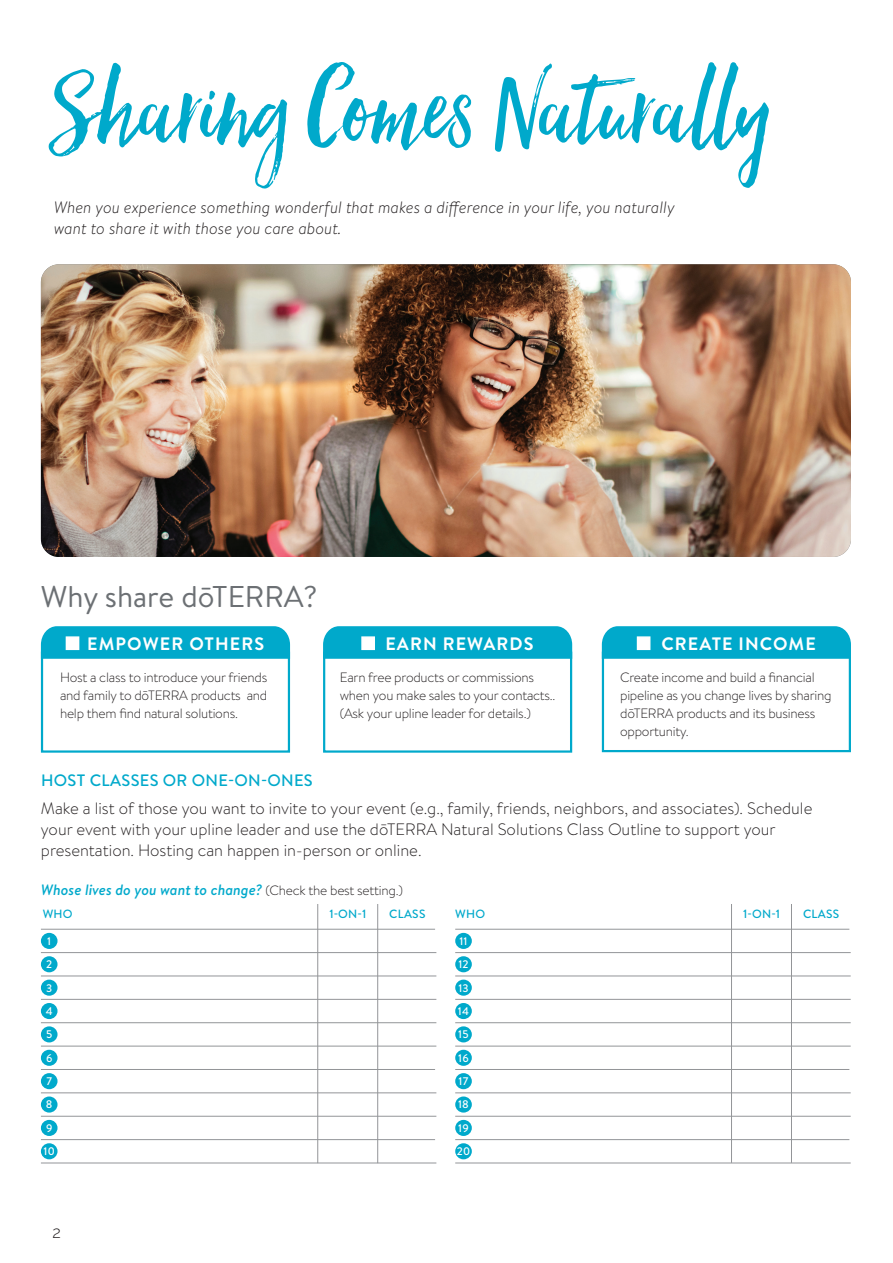
<style>
.page{position:relative;width:893px;height:1263px;background:#fff}
.page>*{position:absolute;margin:0;border:0;box-sizing:border-box;transform-origin:0 0}
.t1{font:129.3px "Hello Beautiful";color:#00a9cb}
.t2{font:30px "Brandon Text";color:#6c7074}
.t3{font:700 18px "Brandon Text";letter-spacing:.06em;color:#fff}
.Body_Copy__10pt___14pt{font:300 16.5px/21px "Brandon Text";color:#231f20}
.Body_Copy__10pt___14pt-2{font:italic 300 16.5px/21px "Brandon Text";color:#231f20}
.Subhead{font:500 16.5px "Brandon Text";letter-spacing:.02em;color:#00a9cb}
.t4{font:300 16.5px "Raleway";color:#231f20}
.Body_Copy__10pt___14pt-3{font:italic 500 15px "Brandon Text";color:#00a9cb}
.Body_Copy__10pt___14pt-4{font:300 13.5px/18px "Brandon Text";letter-spacing:-.02em;color:#231f20}
.Subhead-2{font:500 12px "Brandon Text";letter-spacing:.02em;color:#00a9cb}
.Main_Subhead{font:500 10.95px "Brandon Text";letter-spacing:.025em;color:#fff}
.s1{font-weight:300;font-style:normal;font-size:13.5px;color:#231f20}
</style>
<div class="page">
<img style="left:41px;top:264px;width:810px;height:293px">
<hr style="left:41px;top:929px;width:394px;height:1px;background:#939598">
<hr style="left:455px;top:929px;width:394px;height:1px;background:#939598">
<hr style="left:41px;top:1069px;width:394px;height:1px;background:#939598">
<hr style="left:41px;top:1139px;width:394px;height:1px;background:#939598">
<hr style="left:455px;top:1139px;width:394px;height:1px;background:#939598">
<hr style="left:455px;top:1069px;width:394px;height:1px;background:#939598">
<hr style="left:41px;top:1022px;width:395px;height:1px;background:#939598">
<hr style="left:455px;top:1022px;width:396px;height:1px;background:#939598">
<hr style="left:41px;top:952px;width:395px;height:1px;background:#939598">
<hr style="left:455px;top:952px;width:396px;height:1px;background:#939598">
<hr style="left:41px;top:1092px;width:395px;height:1px;background:#939598">
<hr style="left:41px;top:1163px;width:395px;height:1px;background:#939598">
<hr style="left:455px;top:1163px;width:396px;height:1px;background:#939598">
<hr style="left:455px;top:1092px;width:396px;height:1px;background:#939598">
<hr style="left:41px;top:1046px;width:395px;height:1px;background:#939598">
<hr style="left:41px;top:1116px;width:395px;height:1px;background:#939598">
<hr style="left:455px;top:1116px;width:396px;height:1px;background:#939598">
<hr style="left:455px;top:1046px;width:396px;height:1px;background:#939598">
<hr style="left:317px;top:904px;width:1px;height:259px;background:#939598">
<hr style="left:731px;top:904px;width:1px;height:259px;background:#939598">
<hr style="left:377px;top:904px;width:1px;height:259px;background:#939598">
<hr style="left:791px;top:904px;width:1px;height:259px;background:#939598">
<hr style="left:41px;top:976px;width:395px;height:1px;background:#939598">
<hr style="left:455px;top:976px;width:396px;height:1px;background:#939598">
<hr style="left:41px;top:999px;width:395px;height:1px;background:#939598">
<hr style="left:455px;top:999px;width:396px;height:1px;background:#939598">
<div style="left:41px;top:933px;width:17px;height:16px;background:#00a9cb;border-radius:50%"></div>
<div style="left:455px;top:933px;width:17px;height:16px;background:#00a9cb;border-radius:50%"></div>
<div style="left:41px;top:956px;width:17px;height:16px;background:#00a9cb;border-radius:50%"></div>
<div style="left:455px;top:956px;width:17px;height:16px;background:#00a9cb;border-radius:50%"></div>
<div style="left:41px;top:979px;width:17px;height:17px;background:#00a9cb;border-radius:50%"></div>
<div style="left:455px;top:979px;width:17px;height:17px;background:#00a9cb;border-radius:50%"></div>
<div style="left:41px;top:1003px;width:17px;height:16px;background:#00a9cb;border-radius:50%"></div>
<div style="left:455px;top:1003px;width:17px;height:16px;background:#00a9cb;border-radius:50%"></div>
<div style="left:41px;top:1026px;width:17px;height:16px;background:#00a9cb;border-radius:50%"></div>
<div style="left:41px;top:1096px;width:17px;height:16px;background:#00a9cb;border-radius:50%"></div>
<div style="left:455px;top:1096px;width:17px;height:16px;background:#00a9cb;border-radius:50%"></div>
<div style="left:455px;top:1026px;width:17px;height:16px;background:#00a9cb;border-radius:50%"></div>
<div style="left:41px;top:1050px;width:17px;height:16px;background:#00a9cb;border-radius:50%"></div>
<div style="left:41px;top:1120px;width:17px;height:16px;background:#00a9cb;border-radius:50%"></div>
<div style="left:455px;top:1120px;width:17px;height:16px;background:#00a9cb;border-radius:50%"></div>
<div style="left:455px;top:1050px;width:17px;height:16px;background:#00a9cb;border-radius:50%"></div>
<div style="left:41px;top:1073px;width:17px;height:16px;background:#00a9cb;border-radius:50%"></div>
<div style="left:41px;top:1143px;width:17px;height:16px;background:#00a9cb;border-radius:50%"></div>
<div style="left:455px;top:1143px;width:17px;height:16px;background:#00a9cb;border-radius:50%"></div>
<div style="left:455px;top:1073px;width:17px;height:16px;background:#00a9cb;border-radius:50%"></div>
<svg style="left:323px;top:626px;width:249px;height:33px;background:#08abcc"></svg>
<div style="left:323px;top:652px;width:249px;height:101px;border:2px solid #00a9cb"></div>
<svg style="left:41px;top:626px;width:249px;height:33px;background:#08abcc"></svg>
<div style="left:41px;top:652px;width:249px;height:101px;border:2px solid #00a9cb"></div>
<svg style="left:602px;top:626px;width:249px;height:33px;background:#08abcc"></svg>
<div style="left:602px;top:652px;width:249px;height:100px;border:2px solid #00a9cb"></div>
<div style="left:66px;top:636px;width:13px;height:14px;background:#fff;border:1px solid #fff"></div>
<div style="left:361px;top:636px;width:14px;height:14px;background:#fff;border:1px solid #fff"></div>
<div style="left:637px;top:636px;width:13px;height:14px;background:#fff;border:1px solid #fff"></div>
<p class="t1" style="left:49px;top:36px;width:723px">Sharing Comes Naturally</p>
<p class="Body_Copy__10pt___14pt-2" style="left:54px;top:196px;width:622px">When you experience something wonderful that makes a difference in your life, you naturally want to share it with those you care about.</p>
<p class="t2" style="left:41px;top:575px;width:278px">Why share dōTERRA?</p>
<p class="t3" style="left:87px;top:631px;width:178px">EMPOWER OTHERS</p>
<p class="t3" style="left:385px;top:631px;width:150px">EARN REWARDS</p>
<p class="t3" style="left:661px;top:631px;width:156px">CREATE INCOME</p>
<p class="Body_Copy__10pt___14pt-4" style="left:60px;top:668px;width:209px;text-align:justify">Host a class to introduce your friends and family to dōTERRA products and help them find natural solutions.</p>
<p class="Body_Copy__10pt___14pt-4" style="left:340px;top:668px;width:217px">Earn free products or commissions when you make sales to your contacts.. (Ask your upline leader for details.)</p>
<p class="Body_Copy__10pt___14pt-4" style="left:620px;top:668px;width:213px">Create income and build a financial pipeline as you change lives by sharing dōTERRA products and its business opportunity.</p>
<p class="Subhead" style="left:41px;top:769px;width:273px">HOST CLASSES OR ONE-ON-ONES</p>
<p class="Body_Copy__10pt___14pt" style="left:41px;top:797px;width:773px">Make a list of those you want to invite to your event (e.g., family, friends, neighbors, and associates). Schedule your event with your upline leader and use the dōTERRA Natural Solutions Class Outline to support your presentation. Hosting can happen in-person or online.</p>
<p class="Body_Copy__10pt___14pt-3" style="left:41px;top:879px;width:363px">Whose lives do you want to change? <span class="s1">(Check the best setting.)</span></p>
<p class="Main_Subhead" style="left:47px;top:933px;width:5px">1</p>
<p class="Main_Subhead" style="left:459px;top:933px;width:10px">11</p>
<p class="Main_Subhead" style="left:46px;top:957px;width:8px">2</p>
<p class="Main_Subhead" style="left:458px;top:957px;width:12px">12</p>
<p class="Main_Subhead" style="left:46px;top:980px;width:8px">3</p>
<p class="Main_Subhead" style="left:458px;top:980px;width:12px">13</p>
<p class="Main_Subhead" style="left:46px;top:1003px;width:8px">4</p>
<p class="Main_Subhead" style="left:458px;top:1003px;width:13px">14</p>
<p class="Main_Subhead" style="left:46px;top:1027px;width:8px">5</p>
<p class="Subhead-2" style="left:43px;top:906px;width:31px">WHO</p>
<p class="Subhead-2" style="left:329px;top:906px;width:38px">1-ON-1</p>
<p class="Subhead-2" style="left:389px;top:906px;width:38px">CLASS</p>
<p class="Subhead-2" style="left:455px;top:906px;width:31px">WHO</p>
<p class="Subhead-2" style="left:743px;top:906px;width:38px">1-ON-1</p>
<p class="Subhead-2" style="left:803px;top:906px;width:38px">CLASS</p>
<p class="Main_Subhead" style="left:458px;top:1027px;width:12px">15</p>
<p class="Main_Subhead" style="left:46px;top:1050px;width:8px">6</p>
<p class="Main_Subhead" style="left:46px;top:1074px;width:7px">7</p>
<p class="Main_Subhead" style="left:458px;top:1050px;width:12px">16</p>
<p class="Main_Subhead" style="left:459px;top:1074px;width:11px">17</p>
<p class="Main_Subhead" style="left:46px;top:1097px;width:8px">8</p>
<p class="Main_Subhead" style="left:458px;top:1097px;width:12px">18</p>
<p class="Main_Subhead" style="left:46px;top:1120px;width:8px">9</p>
<p class="Main_Subhead" style="left:458px;top:1120px;width:12px">19</p>
<p class="Main_Subhead" style="left:44px;top:1144px;width:13px">10</p>
<p class="Main_Subhead" style="left:457px;top:1144px;width:15px">20</p>
<p class="t4" style="left:52px;top:1222px;width:10px">2</p>
</div>
